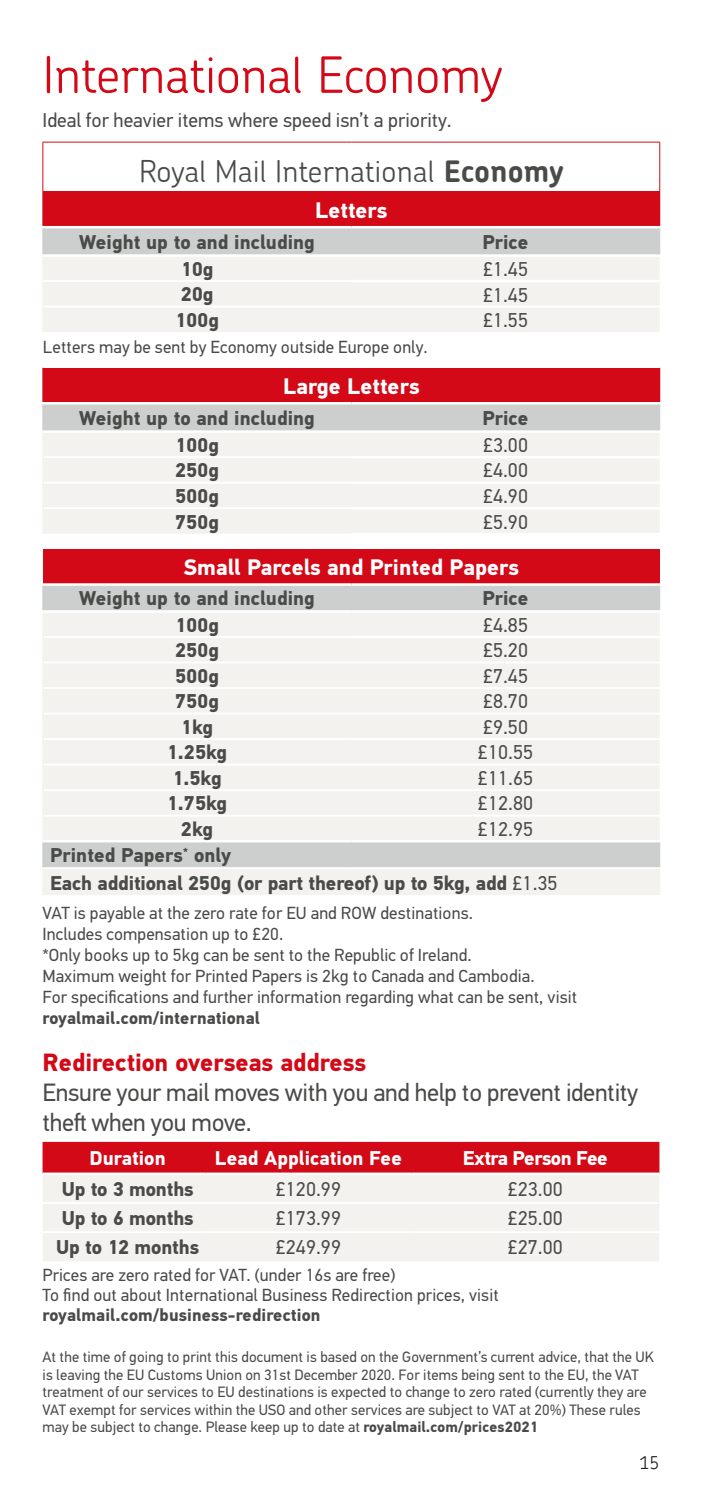
<style>
.page{position:relative;width:702px;height:1489px;background:#fff}
.page>*{position:absolute;margin:0;border:0;box-sizing:border-box;transform-origin:0 0}
.t1{font:300 50px "Chevin";color:#d40918}
.t2{font:300 30px "Chevin";letter-spacing:.01em;color:#4a4a49}
.t3{font:25px/30px "PFDIN Text Std";letter-spacing:-.015em;color:#4a4a49}
.t4{font:700 25px "PFDIN Text Std";color:#d40918}
.t5{font:700 22.5px "PFDIN Text Std";letter-spacing:.005em;color:#fff}
.t6{font:700 20px/27.2px "PFDIN Text Std";letter-spacing:.005em;color:#4a4a49}
.t7{font:20px "PFDIN Text Std";color:#4a4a49}
.t8{font:700 20px "PFDIN Text Std";letter-spacing:.005em;color:#fff}
.t9{font:700 20px "PFDIN Text Std";letter-spacing:-.025em;color:#fff}
.t10{font:17.5px/21px "PFDIN Text Std";letter-spacing:.005em;color:#4a4a49}
.t11{font:700 17.5px "PFDIN Text Std";letter-spacing:.01em;color:#4a4a49}
.t12{font:300 17.5px "Chevin";color:#1d1d1b}
.t13{font:15px/17.5px "PFDIN Text Std";letter-spacing:.005em;color:#4a4a49}
.s1{font-weight:700}
.s2{font-weight:400}
</style>
<div class="page">
<div style="left:43px;top:192px;width:616px;height:35px;background:#d40918"></div>
<hr style="left:659px;top:192px;width:1px;height:34px;background:#d40918">
<hr style="left:659px;top:142px;width:1px;height:50px;background:#d40918">
<hr style="left:43px;top:226px;width:308px;height:2px;background:#fff">
<hr style="left:351px;top:226px;width:309px;height:2px;background:#fff">
<hr style="left:42px;top:142px;width:1px;height:50px;background:#d40918">
<hr style="left:43px;top:142px;width:308px;height:1px;background:#d40918">
<hr style="left:351px;top:142px;width:309px;height:1px;background:#d40918">
<hr style="left:42px;top:192px;width:1px;height:34px;background:#d40918">
<svg style="left:42px;top:228px;width:618px;height:104px"></svg>
<hr style="left:43px;top:254px;width:308px;height:3px;background:#fff">
<hr style="left:43px;top:280px;width:308px;height:2px;background:#fff">
<hr style="left:351px;top:254px;width:309px;height:3px;background:#fff">
<hr style="left:351px;top:280px;width:308px;height:2px;background:#fff">
<hr style="left:43px;top:306px;width:308px;height:1px;background:#fff">
<hr style="left:351px;top:306px;width:308px;height:1px;background:#fff">
<div style="left:43px;top:368px;width:616px;height:35px;background:#d40918"></div>
<hr style="left:43px;top:402px;width:308px;height:2px;background:#fff">
<hr style="left:351px;top:402px;width:309px;height:2px;background:#fff">
<hr style="left:42px;top:368px;width:1px;height:34px;background:#d40918">
<svg style="left:42px;top:403px;width:618px;height:130px"></svg>
<hr style="left:659px;top:368px;width:1px;height:34px;background:#d40918">
<hr style="left:351px;top:430px;width:309px;height:3px;background:#fff">
<hr style="left:351px;top:456px;width:308px;height:2px;background:#fff">
<hr style="left:351px;top:481px;width:308px;height:3px;background:#fff">
<hr style="left:351px;top:507px;width:308px;height:2px;background:#fff">
<div style="left:43px;top:549px;width:616px;height:35px;background:#d40918"></div>
<div style="left:43px;top:585px;width:616px;height:25px;background:#cdcfcf"></div>
<svg style="left:43px;top:613px;width:616px;height:282px;fill:#f3f2ef"></svg>
<hr style="left:43px;top:636px;width:308px;height:2px;background:#fff">
<hr style="left:43px;top:661px;width:308px;height:2px;background:#fff">
<hr style="left:43px;top:687px;width:308px;height:2px;background:#fff">
<hr style="left:43px;top:712px;width:308px;height:2px;background:#fff">
<hr style="left:43px;top:738px;width:308px;height:2px;background:#fff">
<hr style="left:43px;top:763px;width:308px;height:2px;background:#fff">
<hr style="left:43px;top:789px;width:308px;height:2px;background:#fff">
<hr style="left:43px;top:814px;width:308px;height:2px;background:#fff">
<hr style="left:43px;top:867px;width:308px;height:2px;background:#fff">
<hr style="left:351px;top:867px;width:309px;height:2px;background:#fff">
<hr style="left:43px;top:583px;width:308px;height:2px;background:#fff">
<hr style="left:351px;top:583px;width:309px;height:2px;background:#fff">
<svg style="left:659px;top:585px;width:1px;height:25px"></svg>
<svg style="left:42px;top:585px;width:1px;height:310px"></svg>
<hr style="left:43px;top:839px;width:308px;height:3px;background:#fff">
<hr style="left:351px;top:839px;width:309px;height:3px;background:#fff">
<svg style="left:659px;top:842px;width:1px;height:53px"></svg>
<hr style="left:351px;top:635px;width:308px;height:3px;background:#fff">
<hr style="left:351px;top:661px;width:308px;height:2px;background:#fff">
<hr style="left:351px;top:712px;width:308px;height:2px;background:#fff">
<hr style="left:351px;top:763px;width:308px;height:2px;background:#fff">
<hr style="left:351px;top:687px;width:308px;height:2px;background:#fff">
<hr style="left:351px;top:738px;width:308px;height:2px;background:#fff">
<hr style="left:351px;top:789px;width:308px;height:2px;background:#fff">
<hr style="left:351px;top:814px;width:308px;height:2px;background:#fff">
<div style="left:43px;top:1141px;width:616px;height:31px;background:#d40918"></div>
<div style="left:43px;top:1175px;width:616px;height:86px;background:#f3f2ef"></div>
<hr style="left:43px;top:1201px;width:163px;height:2px;background:#fff">
<hr style="left:206px;top:1201px;width:205px;height:2px;background:#fff">
<hr style="left:411px;top:1201px;width:248px;height:2px;background:#fff">
<hr style="left:43px;top:1231px;width:163px;height:1px;background:#fff">
<hr style="left:206px;top:1231px;width:205px;height:1px;background:#fff">
<hr style="left:411px;top:1231px;width:248px;height:1px;background:#fff">
<h1 class="t1" style="left:43px;top:43px;width:461px">International Economy</h1>
<p class="t7" style="left:43px;top:108px;width:410px">Ideal for heavier items where speed isn’t a priority.</p>
<h2 class="t2" style="left:139px;top:152px;width:426px">Royal Mail International <span class="s1">Economy</span></h2>
<p class="t5" style="left:315px;top:196px;width:74px">Letters</p>
<p class="t6" style="left:79px;top:229px;width:237px">Weight up to and including</p>
<p class="t6" style="left:482px;top:229px;width:47px">Price</p>
<p class="t6" style="left:181px;top:256px;width:34px">10g</p>
<p class="t7" style="left:483px;top:257px;width:47px">£1.45</p>
<p class="t6" style="left:181px;top:281px;width:34px">20g</p>
<p class="t7" style="left:483px;top:283px;width:47px">£1.45</p>
<p class="t6" style="left:175px;top:307px;width:45px">100g</p>
<p class="t7" style="left:483px;top:309px;width:47px">£1.55</p>
<p class="t10" style="left:43px;top:337px;width:386px">Letters may be sent by Economy outside Europe only.</p>
<p class="t5" style="left:283px;top:372px;width:138px">Large Letters</p>
<p class="t6" style="left:79px;top:405px;width:237px">Weight up to and including</p>
<p class="t6" style="left:482px;top:405px;width:47px">Price</p>
<p class="t6" style="left:175px;top:432px;width:45px">100g</p>
<p class="t7" style="left:483px;top:433px;width:47px">£3.00</p>
<p class="t6" style="left:175px;top:457px;width:45px">250g</p>
<p class="t7" style="left:483px;top:459px;width:47px">£4.00</p>
<p class="t6" style="left:175px;top:483px;width:45px">500g</p>
<p class="t7" style="left:483px;top:484px;width:47px">£4.90</p>
<p class="t6" style="left:175px;top:509px;width:45px">750g</p>
<p class="t7" style="left:483px;top:510px;width:47px">£5.90</p>
<p class="t5" style="left:184px;top:553px;width:337px">Small Parcels and Printed Papers</p>
<p class="t6" style="left:79px;top:585px;width:237px">Weight up to and including</p>
<p class="t6" style="left:482px;top:585px;width:47px">Price</p>
<p class="t6" style="left:175px;top:612px;width:45px">100g</p>
<p class="t7" style="left:483px;top:613px;width:47px">£4.85</p>
<p class="t6" style="left:175px;top:637px;width:45px">250g</p>
<p class="t7" style="left:483px;top:638px;width:47px">£5.20</p>
<p class="t6" style="left:175px;top:662px;width:45px">500g</p>
<p class="t7" style="left:483px;top:664px;width:47px">£7.45</p>
<p class="t6" style="left:175px;top:688px;width:45px">750g</p>
<p class="t7" style="left:483px;top:689px;width:47px">£8.70</p>
<p class="t6" style="left:181px;top:713px;width:34px">1kg</p>
<p class="t7" style="left:483px;top:715px;width:47px">£9.50</p>
<p class="t6" style="left:167px;top:739px;width:62px">1.25kg</p>
<p class="t7" style="left:478px;top:740px;width:57px">£10.55</p>
<p class="t6" style="left:172px;top:764px;width:51px">1.5kg</p>
<p class="t7" style="left:478px;top:766px;width:57px">£11.65</p>
<p class="t6" style="left:167px;top:790px;width:62px">1.75kg</p>
<p class="t7" style="left:478px;top:791px;width:57px">£12.80</p>
<p class="t6" style="left:181px;top:815px;width:34px">2kg</p>
<p class="t7" style="left:478px;top:817px;width:57px">£12.95</p>
<p class="t6" style="left:50px;top:842px;width:509px">Printed Papers<sup>*</sup> only<br>Each additional 250g (or part thereof) up to 5kg, add <span class="s2">£1.35</span></p>
<p class="t10" style="left:43px;top:903px;width:536px">VAT is payable at the zero rate for EU and ROW destinations.<br>Includes compensation up to £20.<br>*Only books up to 5kg can be sent to the Republic of Ireland.<br>Maximum weight for Printed Papers is 2kg to Canada and Cambodia.<br>For specifications and further information regarding what can be sent, visit</p>
<p class="t11" style="left:43px;top:1007px;width:219px">royalmail.com/international</p>
<h3 class="t4" style="left:43px;top:1047px;width:325px">Redirection overseas address</h3>
<h3 class="t3" style="left:43px;top:1077px;width:597px">Ensure your mail moves with you and help to prevent identity theft when you move.</h3>
<p class="t8" style="left:90px;top:1146px;width:78px">Duration</p>
<p class="t8" style="left:215px;top:1146px;width:188px">Lead Application Fee</p>
<p class="t9" style="left:463px;top:1146px;width:146px">Extra Person Fee</p>
<p class="t6" style="left:62px;top:1175px;width:133px">Up to 3 months</p>
<p class="t7" style="left:276px;top:1177px;width:67px">£120.99</p>
<p class="t7" style="left:508px;top:1177px;width:57px">£23.00</p>
<p class="t6" style="left:62px;top:1204px;width:133px">Up to 6 months</p>
<p class="t7" style="left:276px;top:1206px;width:67px">£173.99</p>
<p class="t7" style="left:508px;top:1206px;width:57px">£25.00</p>
<p class="t6" style="left:56px;top:1234px;width:144px">Up to 12 months</p>
<p class="t7" style="left:276px;top:1235px;width:67px">£249.99</p>
<p class="t7" style="left:508px;top:1235px;width:57px">£27.00</p>
<p class="t10" style="left:43px;top:1265px;width:458px;line-height:20px">Prices are zero rated for VAT. (under 16s are free)<br>To find out about International Business Redirection prices, visit</p>
<p class="t11" style="left:43px;top:1304px;width:279px">royalmail.com/business-redirection</p>
<p class="t13" style="left:43px;top:1348px;width:613px">At the time of going to print this document is based on the Government’s current advice, that the UK is leaving the EU Customs Union on 31st December 2020. For items being sent to the EU, the VAT treatment of our services to EU destinations is expected to change to zero rated (currently they are VAT exempt for services within the USO and other services are subject to VAT at 20%) These rules may be subject to change. Please keep up to date at <span class="s1">royalmail.com/prices2021</span></p>
<p class="t12" style="left:639px;top:1451px;width:21px">15</p>
</div>
